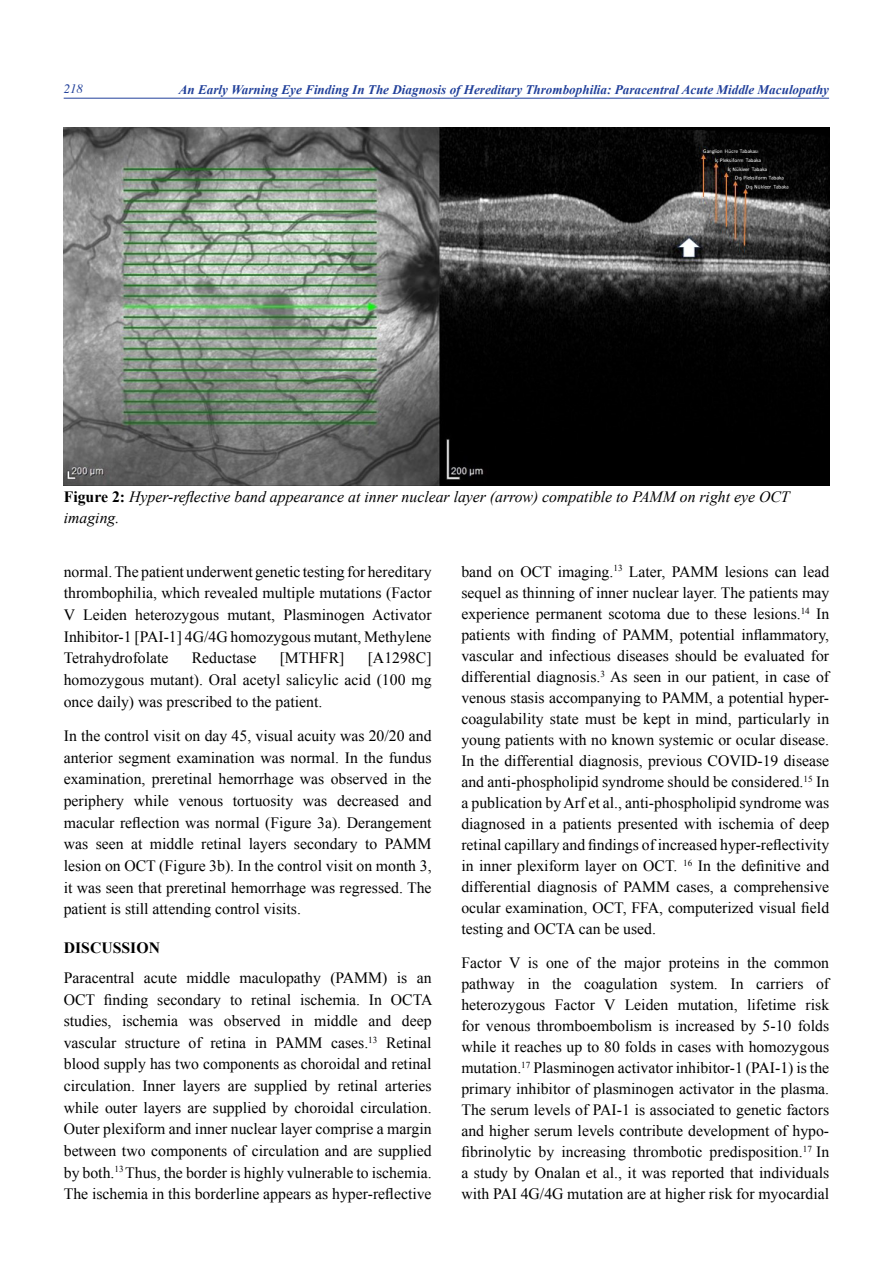
<style>
.page{position:relative;width:893px;height:1263px;background:#fff}
.page>*{position:absolute;margin:0;border:0;box-sizing:border-box;transform-origin:0 0}
.t1{font:15.75px/21px "Times New Roman";color:#000;text-align:justify}
.t2{font:italic 15.75px/21px "Times New Roman";color:#000}
.t3{font:700 15.75px "Times New Roman";color:#000}
.t4{font:italic 700 13.2px "Times New Roman";color:#21409a}
.t5{font:italic 12.75px "Times";color:#21409a}
.s1{font-weight:700;font-style:normal}
</style>
<div class="page">
<hr style="left:64px;top:98px;width:765px;height:1px;background:#21409a">
<img style="left:64px;top:128px;width:765px;height:357px">
<p class="t5" style="left:64px;top:81px;width:21px">218</p>
<p class="t4" style="left:179px;top:80px;width:652px">An Early Warning Eye Finding In The Diagnosis of Hereditary Thrombophilia: Paracentral Acute Middle Maculopathy</p>
<p class="t2" style="left:64px;top:486px;width:727px"><span class="s1">Figure 2:</span> Hyper-reflective band appearance at inner nuclear layer (arrow) compatible to PAMM on right eye OCT imaging.</p>
<p class="t1" style="left:64px;top:560px;width:369px;line-height:21.6px">normal. The patient underwent genetic testing for hereditary thrombophilia, which revealed multiple mutations (Factor V Leiden heterozygous mutant, Plasminogen Activator Inhibitor-1 [PAI-1] 4G/4G homozygous mutant, Methylene Tetrahydrofolate</p>
<p class="t1" style="left:192px;top:647px;width:66px">Reductase</p>
<p class="t1" style="left:280px;top:647px;width:66px">[MTHFR]</p>
<p class="t1" style="left:64px;top:647px;width:369px;line-height:21.6px;text-indent:304px">[A1298C] homozygous mutant). Oral acetyl salicylic acid (100 mg once daily) was prescribed to the patient.</p>
<p class="t1" style="left:64px;top:725px;width:369px;line-height:21.6px">In the control visit on day 45, visual acuity was 20/20 and anterior segment examination was normal. In the fundus examination, preretinal hemorrhage was observed in the periphery while venous tortuosity was decreased and macular reflection was normal (Figure 3a). Derangement was seen at middle retinal layers secondary to PAMM lesion on OCT (Figure 3b). In the control visit on month 3, it was seen that preretinal hemorrhage was regressed. The patient is still attending control visits.</p>
<p class="t3" style="left:64px;top:937px;width:98px">DISCUSSION</p>
<p class="t1" style="left:64px;top:966px;width:370px;line-height:21.6px">Paracentral acute middle maculopathy (PAMM) is an OCT finding secondary to retinal ischemia. In OCTA studies, ischemia was observed in middle and deep vascular structure of retina in PAMM cases.<sup>13</sup> Retinal blood supply has two components as choroidal and retinal circulation. Inner layers are supplied by retinal arteries while outer layers are supplied by choroidal circulation.<br>Outer plexiform and inner nuclear layer comprise a margin between two components of circulation and are supplied by both.<sup>13</sup> Thus, the border is highly vulnerable to ischemia.<br>The ischemia in this borderline appears as hyper-reflective</p>
<p class="t1" style="left:461px;top:561px;width:369px">band on OCT imaging.<sup>13</sup> Later, PAMM lesions can lead sequel as thinning of inner nuclear layer. The patients may experience permanent scotoma due to these lesions.<sup>14</sup> In patients with finding of PAMM, potential inflammatory, vascular and infectious diseases should be evaluated for differential diagnosis.<sup>3</sup> As seen in our patient, in case of venous stasis accompanying to PAMM, a potential hyper&shy;coagulability state must be kept in mind, particularly in young patients with no known systemic or ocular disease.<br>In the differential diagnosis, previous COVID-19 disease and anti-phospholipid syndrome should be considered.<sup>15</sup> In a publication by Arf et al., anti-phospholipid syndrome was diagnosed in a patients presented with ischemia of deep retinal capillary and findings of increased hyper-reflectivity in inner plexiform layer on OCT. <sup>16</sup> In the definitive and differential diagnosis of PAMM cases, a comprehensive ocular examination, OCT, FFA, computerized visual field testing and OCTA can be used.</p>
<p class="t1" style="left:461px;top:952px;width:369px">Factor V is one of the major proteins in the common pathway in the coagulation system. In carriers of heterozygous Factor V Leiden mutation, lifetime risk for venous thromboembolism is increased by 5-10 folds while it reaches up to 80 folds in cases with homozygous mutation.<sup>17</sup> Plasminogen activator inhibitor-1 (PAI-1) is the primary inhibitor of plasminogen activator in the plasma.<br>The serum levels of PAI-1 is associated to genetic factors and higher serum levels contribute development of hypo&shy;fibrinolytic by increasing thrombotic predisposition.<sup>17</sup> In a study by Onalan et al., it was reported that individuals with PAI 4G/4G mutation are at higher risk for myocardial</p>
</div>
